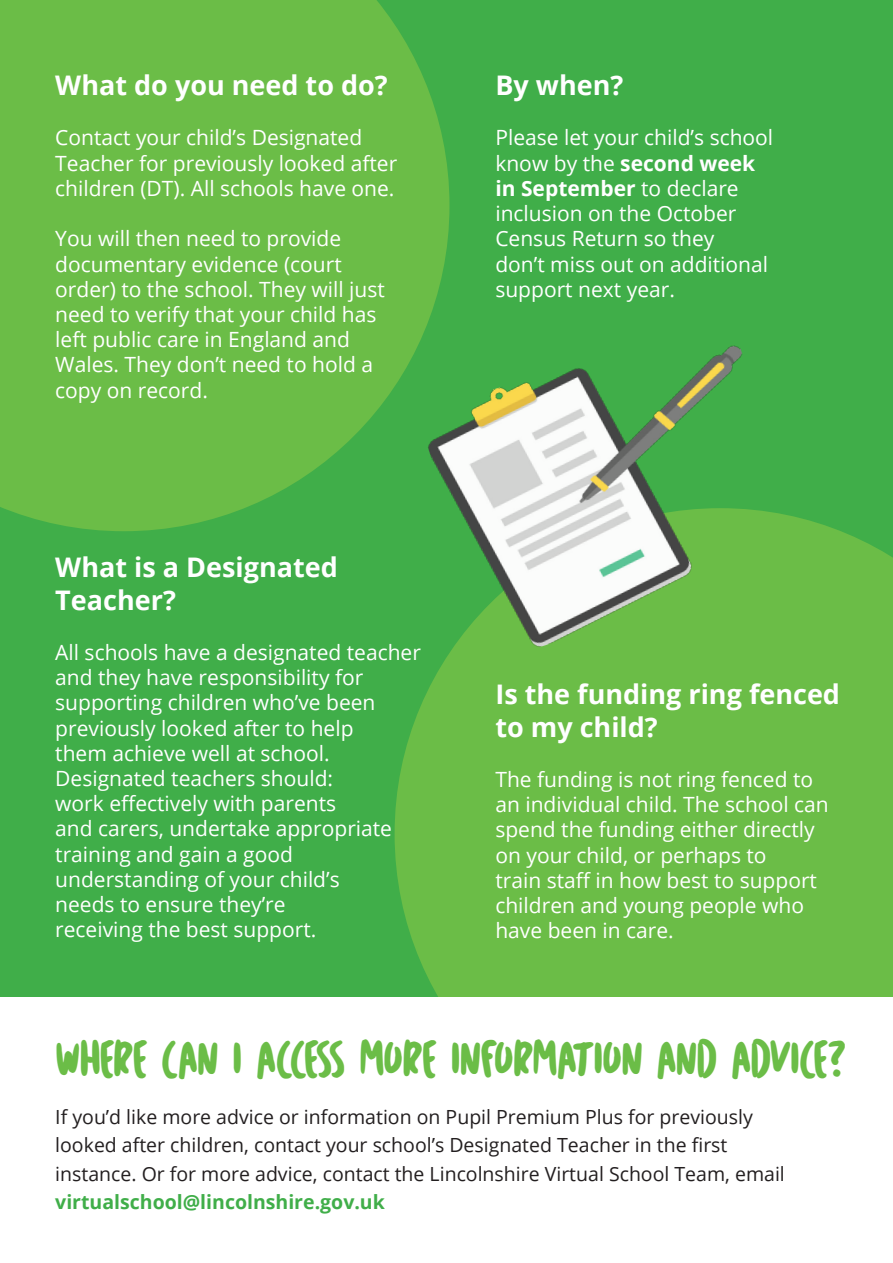
<style>
.page{position:relative;width:893px;height:1263px;background:#fff}
.page>*{position:absolute;margin:0;border:0;box-sizing:border-box;transform-origin:0 0}
.t1{font:700 27px/32.4px "Open Sans";color:#fff}
.t2{font:24px "Cartoon Marker";letter-spacing:-.065em;color:#6bbd47}
.t3{font:21px/25.2px "Open Sans";color:#fff}
.t4{font:19.5px/28.5px "Open Sans";color:#231f20}
.t5{font:700 19.5px "Open Sans";color:#40ae49}
.s1{font-weight:700}
</style>
<div class="page">
<div style="left:0;top:0;width:893px;height:997px;background:#40ae49"></div>
<svg style="left:0;top:0;width:449px;height:531px;background:#67bb47"></svg>
<div style="left:395px;top:508px;width:498px;height:489px;background:#6bbd47"></div>
<img style="left:417px;top:315px;width:391px;height:346px">
<p class="t1" style="left:55px;top:68px;width:334px">What do you need to do?</p>
<p class="t3" style="left:55px;top:125px;width:343px">Contact your child’s Designated<br>Teacher for previously looked after children (DT). All schools have one.</p>
<p class="t3" style="left:55px;top:226px;width:331px">You will then need to provide documentary evidence (court order) to the school. They will just need to verify that your child has left public care in England and<br>Wales. They don’t need to hold a copy on record.</p>
<p class="t1" style="left:55px;top:550px;width:284px">What is a Designated<br>Teacher?</p>
<p class="t3" style="left:55px;top:639px;width:367px">All schools have a designated teacher and they have responsibility for supporting children who’ve been previously looked after to help</p>
<p class="t3" style="left:55px;top:740px;width:276px">them achieve well at school.</p>
<p class="t3" style="left:55px;top:765px;width:279px">Designated teachers should:</p>
<p class="t3" style="left:55px;top:790px;width:282px">work effectively with parents</p>
<p class="t3" style="left:55px;top:816px;width:338px">and carers, undertake appropriate training and gain a good</p>
<p class="t3" style="left:55px;top:866px;width:286px">understanding of your child’s</p>
<p class="t3" style="left:55px;top:891px;width:232px">needs to ensure they’re</p>
<p class="t3" style="left:55px;top:916px;width:263px">receiving the best support.</p>
<p class="t1" style="left:495px;top:68px;width:129px">By when?</p>
<p class="t3" style="left:495px;top:125px;width:279px">Please let your child’s school know by the <span class="s1">second week in September</span> to declare inclusion on the October<br>Census Return so they<br>don’t miss out on additional support next year.</p>
<p class="t1" style="left:495px;top:677px;width:346px">Is the funding ring fenced to my child?</p>
<p class="t3" style="left:495px;top:766px;width:335px">The funding is not ring fenced to an individual child. The school can spend the funding either directly on your child, or perhaps to<br>train staff in how best to support children and young people who have been in care.</p>
<p class="t2" style="left:55px;top:1045px;width:792px">WHERE CAN I ACCESS MORE INFORMATION AND ADVICE?</p>
<p class="t4" style="left:55px;top:1102px;width:731px">If you’d like more advice or information on Pupil Premium Plus for previously looked after children, contact your school’s Designated Teacher in the first instance. Or for more advice, contact the Lincolnshire Virtual School Team, email</p>
<p class="t5" style="left:55px;top:1188px;width:331px">virtualschool@lincolnshire.gov.uk</p>
</div>
